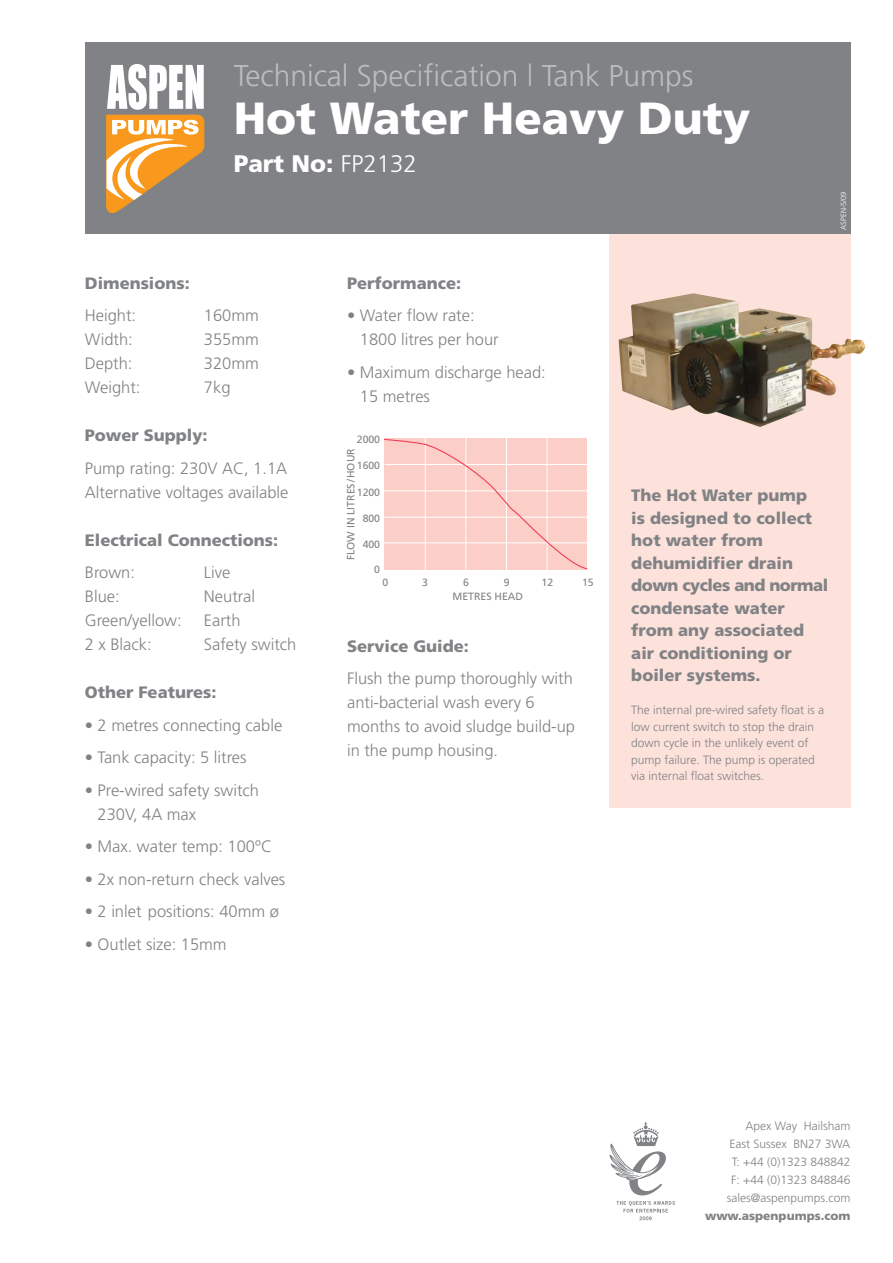
<style>
.page{position:relative;width:893px;height:1263px;background:#fff}
.page>*{position:absolute;margin:0;border:0;box-sizing:border-box;transform-origin:0 0}
.t1{font:900 45px "Frutiger";color:#fff}
.t2{font:300 30px "Frutiger";color:#bbbdc0}
.t3{font:900 24px "Frutiger";color:#fff}
.t4{font:300 16.5px/24px "Frutiger";color:#808285}
.t5{font:900 16.5px/22.5px "Frutiger";color:#808285}
.t6{font:300 12px/16.5px "Frutiger";color:#808285}
.t7{font:900 12px "Frutiger";color:#808285}
.t8{font:10.5px "Frutiger";color:#808285}
.t9{font:300 7.5px "Frutiger";color:#fff}
.s1{font-weight:300}
</style>
<div class="page">
<div style="left:609px;top:43px;width:241px;height:765px;background:#fde1db"></div>
<img style="left:618px;top:293px;width:247px;height:134px">
<div style="left:85px;top:43px;width:765px;height:191px;background:#808285"></div>
<svg style="left:106px;top:64px;width:98px;height:149px"></svg>
<svg style="left:384px;top:438px;width:204px;height:132px;background:#facec8"></svg>
<svg style="left:609px;top:1122px;width:66px;height:98px"></svg>
<h2 class="t2" style="left:234px;top:64px;width:461px">Technical Specification l Tank Pumps</h2>
<h1 class="t1" style="left:234px;top:100px;width:518px">Hot Water Heavy Duty</h1>
<h3 class="t3" style="left:234px;top:154px;width:185px">Part No: <span class="s1">FP2132</span></h3>
<p class="t9" style="left:841px;top:230px;width:40px;rotate:-90deg">ASPEN-5/09</p>
<p class="t5" style="left:85px;top:273px;width:106px">Dimensions:</p>
<p class="t4" style="left:85px;top:305px;width:53px">Height:</p>
<p class="t4" style="left:204px;top:305px;width:56px">160mm</p>
<p class="t4" style="left:85px;top:329px;width:50px">Width:</p>
<p class="t4" style="left:204px;top:329px;width:56px">355mm</p>
<p class="t4" style="left:85px;top:353px;width:49px">Depth:</p>
<p class="t4" style="left:204px;top:353px;width:56px">320mm</p>
<p class="t4" style="left:85px;top:377px;width:57px">Weight:</p>
<p class="t4" style="left:204px;top:377px;width:28px">7kg</p>
<p class="t5" style="left:85px;top:426px;width:124px">Power Supply:</p>
<p class="t4" style="left:85px;top:457px;width:205px">Pump rating: 230V AC, 1.1A<br>Alternative voltages available</p>
<p class="t5" style="left:85px;top:530px;width:195px">Electrical Connections:</p>
<p class="t4" style="left:85px;top:562px;width:52px">Brown:</p>
<p class="t4" style="left:204px;top:562px;width:28px">Live</p>
<p class="t4" style="left:85px;top:586px;width:36px">Blue:</p>
<p class="t4" style="left:204px;top:586px;width:53px">Neutral</p>
<p class="t4" style="left:85px;top:610px;width:98px">Green/yellow:</p>
<p class="t4" style="left:204px;top:610px;width:38px">Earth</p>
<p class="t4" style="left:85px;top:634px;width:68px">2 x Black:</p>
<p class="t4" style="left:204px;top:634px;width:94px">Safety switch</p>
<p class="t5" style="left:85px;top:683px;width:133px">Other Features:</p>
<p class="t4" style="left:85px;top:714px;width:199px">• 2 metres connecting cable</p>
<p class="t4" style="left:85px;top:747px;width:163px">• Tank capacity: 5 litres</p>
<p class="t4" style="left:98px;top:779px;width:163px;text-indent:-13px">• Pre-wired safety switch<br>230V, 4A max</p>
<p class="t4" style="left:85px;top:836px;width:189px">• Max. water temp: 100ºC</p>
<p class="t4" style="left:85px;top:868px;width:202px">• 2x non-return check valves</p>
<p class="t4" style="left:85px;top:901px;width:196px">• 2 inlet positions: 40mm ø</p>
<p class="t4" style="left:85px;top:933px;width:143px">• Outlet size: 15mm</p>
<p class="t5" style="left:347px;top:273px;width:116px">Performance:</p>
<p class="t4" style="left:360px;top:305px;width:140px;text-indent:-13px">• Water flow rate:<br>1800 litres per hour</p>
<p class="t4" style="left:360px;top:361px;width:187px;text-indent:-13px">• Maximum discharge head:<br>15 metres</p>
<p class="t8" style="left:357px;top:435px;width:25px">2000</p>
<p class="t8" style="left:357px;top:461px;width:25px">1600</p>
<p class="t8" style="left:357px;top:488px;width:25px">1200</p>
<p class="t8" style="left:363px;top:514px;width:19px">800</p>
<p class="t8" style="left:363px;top:540px;width:19px">400</p>
<p class="t8" style="left:374px;top:565px;width:7px">0</p>
<p class="t8" style="left:347px;top:560px;width:113px;rotate:-90deg">FLOW IN LITRES/HOUR</p>
<p class="t8" style="left:382px;top:578px;width:7px">0</p>
<p class="t8" style="left:422px;top:578px;width:7px">3</p>
<p class="t8" style="left:463px;top:578px;width:7px">6</p>
<p class="t8" style="left:504px;top:578px;width:7px">9</p>
<p class="t8" style="left:541px;top:578px;width:13px">12</p>
<p class="t8" style="left:582px;top:578px;width:13px">15</p>
<p class="t8" style="left:452px;top:592px;width:72px">METRES HEAD</p>
<p class="t5" style="left:347px;top:636px;width:123px">Service Guide:</p>
<p class="t4" style="left:347px;top:668px;width:229px">Flush the pump thoroughly with anti-bacterial wash every 6 months to avoid sludge build-up in the pump housing.</p>
<p class="t5" style="left:631px;top:486px;width:198px">The Hot Water pump<br>is designed to collect hot water from dehumidifier drain down cycles and normal condensate water from any associated air conditioning or boiler systems.</p>
<p class="t6" style="left:631px;top:703px;width:194px">The internal pre-wired safety float is a low current switch to stop the drain down cycle in the unlikely event of pump failure. The pump is operated via internal float switches.</p>
<p class="t6" style="left:727px;top:1118px;width:125px;line-height:18px;text-align:right">Apex Way Hailsham<br>East Sussex BN27 3WA<br>T: +44 (0)1323 848842<br>F: +44 (0)1323 848846 sales@aspenpumps.com</p>
<p class="t7" style="left:705px;top:1211px;width:147px">www.aspenpumps.com</p>
</div>
